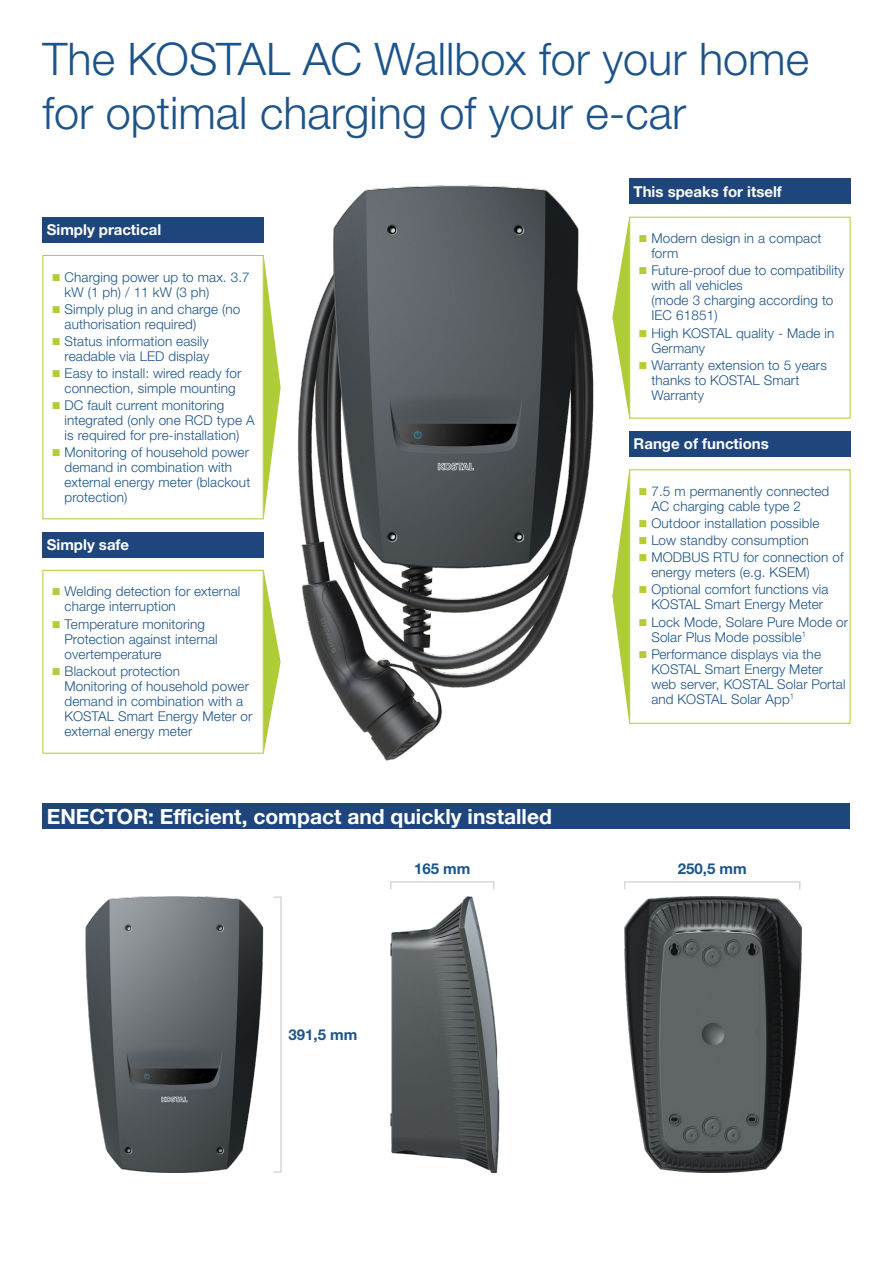
<style>
.page{position:relative;width:893px;height:1263px;background:#fff}
.page>*{position:absolute;margin:0;border:0;box-sizing:border-box;transform-origin:0 0}
.t1{font:300 45px/54px "Helvetica Neue LTW1 G";color:#1c538a}
.t2{font:700 21px "Helvetica Neue LTW1 G";color:#fff}
.t3{font:700 15px "Helvetica Neue LTW1 G";color:#fff}
.t4{font:700 15px "Helvetica Neue LTW1 G";color:#1c538a}
.t5{font:300 13.5px/15px "Helvetica Neue LTW1 G";letter-spacing:.01em;color:#1c538a}
</style>
<div class="page">
<img style="left:85px;top:896px;width:179px;height:277px">
<img style="left:390px;top:896px;width:110px;height:277px">
<img style="left:624px;top:896px;width:178px;height:277px">
<svg style="left:390px;top:881px;width:105px;height:9px"></svg>
<svg style="left:624px;top:881px;width:177px;height:9px"></svg>
<svg style="left:273px;top:896px;width:9px;height:277px"></svg>
<img style="left:297px;top:185px;width:297px;height:576px">
<div style="left:43px;top:803px;width:807px;height:26px;background:#1e467d"></div>
<div style="left:43px;top:217px;width:221px;height:25px;background:#1e467d"></div>
<div style="left:629px;top:179px;width:221px;height:25px;background:#1e467d"></div>
<div style="left:629px;top:431px;width:221px;height:26px;background:#1e467d"></div>
<div style="left:43px;top:255px;width:221px;height:264px;border:1px solid #afcb37"></div>
<svg style="left:264px;top:258px;width:17px;height:258px"></svg>
<div style="left:629px;top:469px;width:221px;height:255px;border:1px solid #afcb37"></div>
<svg style="left:612px;top:472px;width:17px;height:249px"></svg>
<svg style="left:612px;top:219px;width:17px;height:197px"></svg>
<div style="left:43px;top:532px;width:221px;height:25px;background:#1e467d"></div>
<div style="left:43px;top:570px;width:221px;height:183px;border:1px solid #afcb37"></div>
<svg style="left:264px;top:572px;width:17px;height:179px"></svg>
<h1 class="t1" style="left:43px;top:31px;width:768px">The KOSTAL AC Wallbox for your home for optimal charging of your e-car</h1>
<p class="t3" style="left:47px;top:220px;width:116px">Simply practical</p>
<p class="t5" style="left:65px;top:269px;width:187px">Charging power up to max. 3.7 kW (1 ph) / 11 kW (3 ph)</p>
<p class="t5" style="left:65px;top:301px;width:177px">Simply plug in and charge (no authorisation required)</p>
<p class="t5" style="left:65px;top:333px;width:146px">Status information easily readable via LED display</p>
<p class="t5" style="left:65px;top:366px;width:178px">Easy to install: wired ready for connection, simple mounting</p>
<p class="t5" style="left:65px;top:398px;width:192px">DC fault current monitoring integrated (only one RCD type A is required for pre-installation)</p>
<p class="t5" style="left:65px;top:445px;width:187px">Monitoring of household power demand in combination with external energy meter (blackout protection)</p>
<p class="t3" style="left:47px;top:535px;width:84px">Simply safe</p>
<p class="t5" style="left:65px;top:584px;width:177px">Welding detection for external charge interruption</p>
<p class="t5" style="left:65px;top:616px;width:155px">Temperature monitoring<br>Protection against internal overtemperature</p>
<p class="t5" style="left:65px;top:663px;width:189px">Blackout protection<br>Monitoring of household power demand in combination with a<br>KOSTAL Smart Energy Meter or external energy meter</p>
<h2 class="t2" style="left:47px;top:803px;width:507px">ENECTOR: Efficient, compact and quickly installed</h2>
<p class="t3" style="left:634px;top:182px;width:150px">This speaks for itself</p>
<p class="t5" style="left:651px;top:231px;width:172px">Modern design in a compact form</p>
<p class="t5" style="left:651px;top:263px;width:195px">Future-proof due to compatibility with all vehicles<br>(mode 3 charging according to<br>IEC 61851)</p>
<p class="t5" style="left:651px;top:325px;width:185px">High KOSTAL quality - Made in<br>Germany</p>
<p class="t5" style="left:651px;top:357px;width:177px">Warranty extension to 5 years thanks to KOSTAL Smart<br>Warranty</p>
<p class="t3" style="left:634px;top:435px;width:137px">Range of functions</p>
<p class="t5" style="left:651px;top:484px;width:179px">7.5 m permanently connected<br>AC charging cable type 2</p>
<p class="t5" style="left:651px;top:515px;width:194px;line-height:17.1px">Outdoor installation possible<br>Low standby consumption<br>MODBUS RTU for connection of</p>
<p class="t5" style="left:651px;top:564px;width:179px;line-height:17.1px">energy meters (e.g. KSEM)<br>Optional comfort functions via</p>
<p class="t5" style="left:651px;top:596px;width:198px;line-height:17.1px">KOSTAL Smart Energy Meter<br>Lock Mode, Solare Pure Mode or</p>
<p class="t5" style="left:651px;top:628px;width:171px;line-height:17.1px">Solar Plus Mode possible<sup>1<br></sup>Performance displays via the</p>
<p class="t5" style="left:651px;top:661px;width:196px">KOSTAL Smart Energy Meter web server, KOSTAL Solar Portal and KOSTAL Solar App<sup>1</sup></p>
<p class="t4" style="left:414px;top:859px;width:58px">165 mm</p>
<p class="t4" style="left:678px;top:859px;width:70px">250,5 mm</p>
<p class="t4" style="left:289px;top:1025px;width:70px">391,5 mm</p>
</div>
